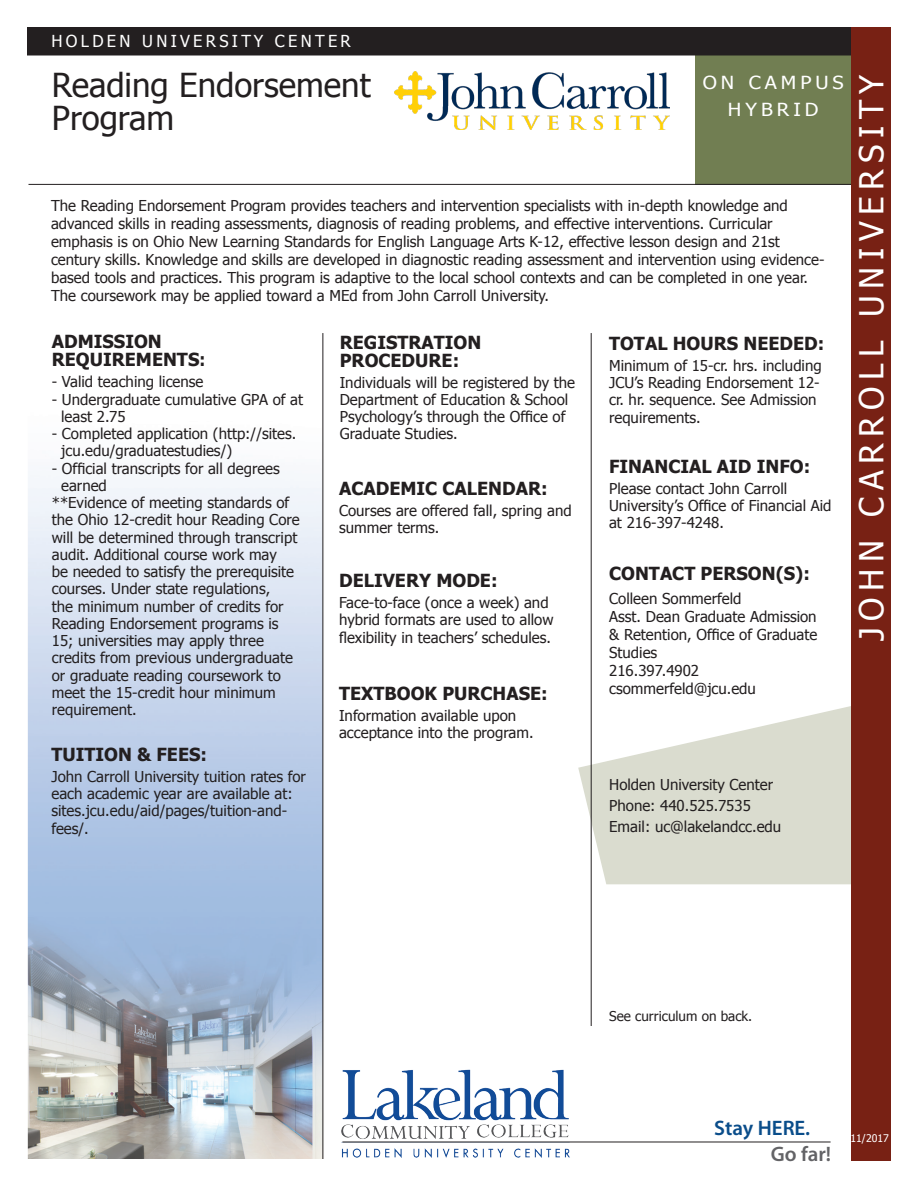
<style>
.page{position:relative;width:918px;height:1188px;background:#fff}
.page>*{position:absolute;margin:0;border:0;box-sizing:border-box;transform-origin:0 0}
.t1{font:33px/33px "Tahoma";color:#231f20}
.t2{font:33px "Tahoma";letter-spacing:.2em;color:#fff}
.Online_text{font:600 21px "Myriad Pro";color:#0a4d8a}
.Online_text-2{font:600 21px "Myriad Pro";color:#636366}
.t3{font:700 18px "Tahoma";color:#231f20}
.t4{font:18px "Tahoma";letter-spacing:.2em;color:#fff;scale:1.12 1}
.t5{font:16.5px "Tahoma";letter-spacing:.2em;color:#fff}
.t6{font:15px/17.2px "Tahoma";color:#231f20}
.t7{font:13.5px "Tahoma";color:#231f20}
.t8{font:10.5px "Tahoma";color:#fff}
</style>
<div class="page">
<img style="left:27px;top:56px;width:824px;height:1103px">
<img style="left:339px;top:1069px;width:236px;height:90px">
<div style="left:696px;top:35px;width:155px;height:150px;background:#717e52"></div>
<hr style="left:28px;top:184px;width:825px;height:1px;background:#231f20">
<hr style="left:322px;top:333px;width:1px;height:836px;background:#231f20">
<hr style="left:342px;top:1142px;width:489px;height:1px;background:#231f20">
<div style="left:28px;top:28px;width:822px;height:27px;background:#231f20"></div>
<div style="left:27px;top:27px;width:824px;height:29px;border:2px solid #231f20"></div>
<div style="left:27px;top:1160px;width:299px;height:10px;background:#fff"></div>
<svg style="left:578px;top:705px;width:273px;height:179px;fill:#dadccf"></svg>
<div style="left:851px;top:27px;width:40px;height:1134px;background:#782114"></div>
<hr style="left:591px;top:333px;width:1px;height:693px;background:#231f20">
<img style="left:394px;top:71px;width:275px;height:58px">
<p class="t5" style="left:52px;top:30px;width:301px">HOLDEN UNIVERSITY CENTER</p>
<p class="t1" style="left:52px;top:67px;width:320px">Reading Endorsement<br>Program</p>
<p class="t4" style="left:703px;top:70px;width:127px">ON CAMPUS</p>
<p class="t4" style="left:728px;top:97px;width:82px">HYBRID</p>
<p class="t6" style="left:51px;top:195px;width:775px;line-height:18px">The Reading Endorsement Program provides teachers and intervention specialists with in-depth knowledge and advanced skills in reading assessments, diagnosis of reading problems, and effective interventions. Curricular emphasis is on Ohio New Learning Standards for English Language Arts K-12, effective lesson design and 21st century skills. Knowledge and skills are developed in diagnostic reading assessment and intervention using evidence&shy;based tools and practices. This program is adaptive to the local school contexts and can be completed in one year.<br>The coursework may be applied toward a MEd from John Carroll University.</p>
<p class="t3" style="left:52px;top:329px;width:111px">ADMISSION</p>
<p class="t3" style="left:52px;top:347px;width:155px">REQUIREMENTS:</p>
<p class="t6" style="left:52px;top:373px;width:153px">- Valid teaching license</p>
<p class="t6" style="left:61px;top:390px;width:243px;text-indent:-9px">- Undergraduate cumulative GPA of at least 2.75</p>
<p class="t6" style="left:61px;top:424px;width:237px;text-indent:-9px">- Completed application (http://sites. jcu.edu/graduatestudies/)</p>
<p class="t6" style="left:61px;top:459px;width:220px;text-indent:-9px">- Official transcripts for all degrees earned</p>
<p class="t6" style="left:52px;top:493px;width:249px">**Evidence of meeting standards of the Ohio 12-credit hour Reading Core will be determined through transcript audit. Additional course work may<br>be needed to satisfy the prerequisite courses. Under state regulations,<br>the minimum number of credits for Reading Endorsement programs is 15; universities may apply three credits from previous undergraduate or graduate reading coursework to meet the 15-credit hour minimum requirement.</p>
<p class="t3" style="left:51px;top:742px;width:157px">TUITION &amp; FEES:</p>
<p class="t6" style="left:51px;top:767px;width:256px">John Carroll University tuition rates for each academic year are available at: sites.jcu.edu/aid/pages/tuition-and&shy;fees/.</p>
<p class="t3" style="left:340px;top:329px;width:143px">REGISTRATION</p>
<p class="t3" style="left:340px;top:347px;width:121px">PROCEDURE:</p>
<p class="t6" style="left:340px;top:373px;width:237px">Individuals will be registered by the<br>Department of Education &amp; School<br>Psychology’s through the Office of<br>Graduate Studies.</p>
<p class="t3" style="left:609px;top:331px;width:217px">TOTAL HOURS NEEDED:</p>
<p class="t6" style="left:609px;top:356px;width:214px">Minimum of 15-cr. hrs. including<br>JCU’s Reading Endorsement 12- cr. hr. sequence. See Admission requirements.</p>
<p class="t3" style="left:609px;top:453px;width:203px">FINANCIAL AID INFO:</p>
<p class="t6" style="left:609px;top:479px;width:224px">Please contact John Carroll<br>University’s Office of Financial Aid at 216-397-4248.</p>
<p class="t3" style="left:339px;top:475px;width:210px">ACADEMIC CALENDAR:</p>
<p class="t6" style="left:339px;top:501px;width:234px">Courses are offered fall, spring and summer terms.</p>
<p class="t3" style="left:609px;top:561px;width:202px">CONTACT PERSON(S):</p>
<p class="t6" style="left:609px;top:589px;width:134px">Colleen Sommerfeld</p>
<p class="t6" style="left:609px;top:607px;width:210px;line-height:18px;text-align:justify">Asst. Dean Graduate Admission &amp; Retention, Office of Graduate Studies</p>
<p class="t6" style="left:609px;top:661px;width:91px">216.397.4902</p>
<p class="t6" style="left:609px;top:679px;width:148px">csommerfeld@jcu.edu</p>
<p class="t3" style="left:339px;top:568px;width:160px">DELIVERY MODE:</p>
<p class="t6" style="left:339px;top:593px;width:216px">Face-to-face (once a week) and hybrid formats are used to allow flexibility in teachers’ schedules.</p>
<p class="t3" style="left:339px;top:681px;width:210px">TEXTBOOK PURCHASE:</p>
<p class="t6" style="left:339px;top:706px;width:196px">Information available upon acceptance into the program.</p>
<p class="t6" style="left:609px;top:773px;width:174px;line-height:21px">Holden University Center<br>Phone: 440.525.7535<br>Email: uc@lakelandcc.edu</p>
<p class="t2" style="left:849px;top:641px;width:568px;rotate:-90deg">JOHN CARROLL UNIVERSITY</p>
<p class="t7" style="left:609px;top:1007px;width:145px">See curriculum on back.</p>
<p class="Online_text" style="left:714px;top:1115px;width:98px">Stay HERE.</p>
<p class="Online_text-2" style="left:771px;top:1141px;width:62px">Go far!</p>
<p class="t8" style="left:851px;top:1131px;width:40px">11/2017</p>
</div>
